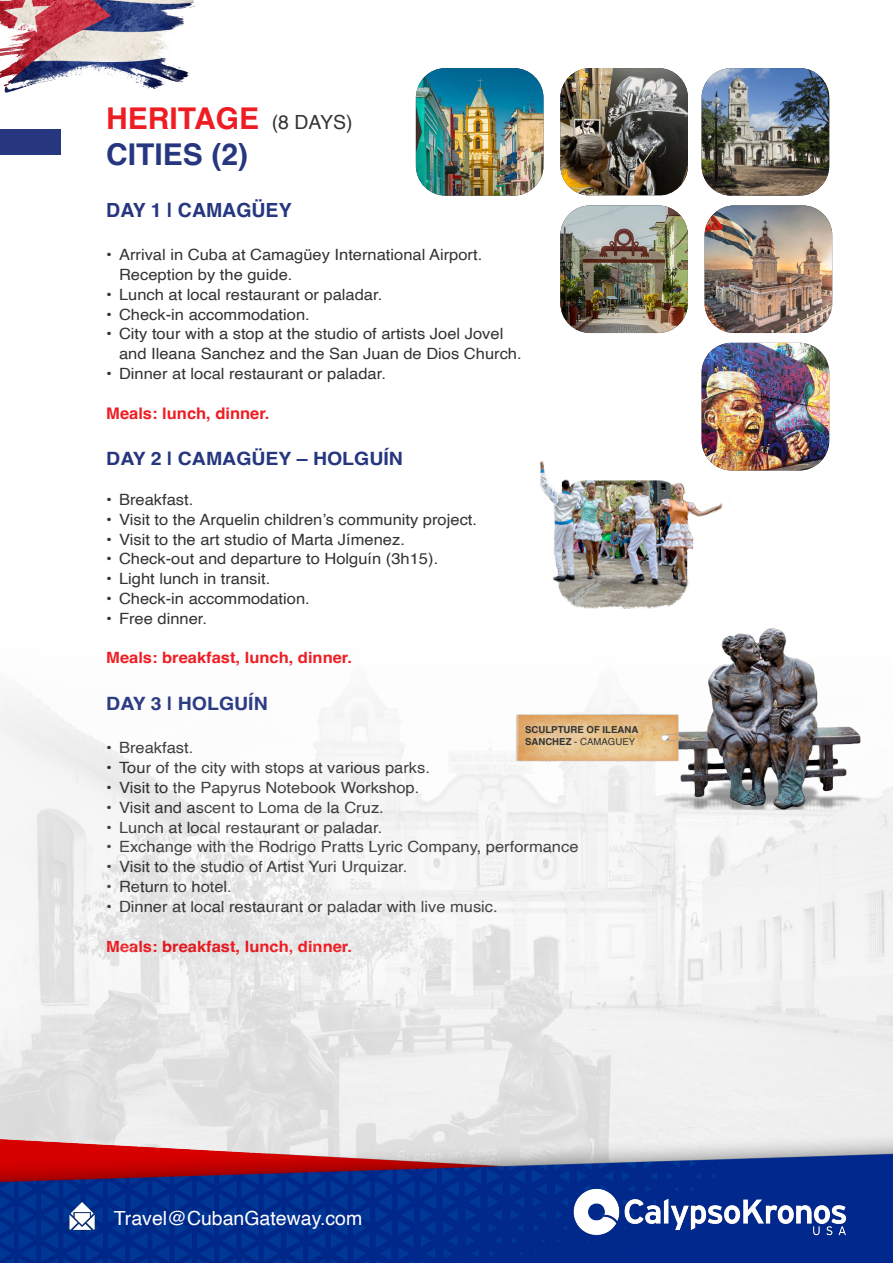
<style>
.page{position:relative;width:893px;height:1263px;background:#fff}
.page>*{position:absolute;margin:0;border:0;box-sizing:border-box;transform-origin:0 0}
.Sub_headline_16{font:700 30px "Helvetica";color:#26367f}
.Sub_headline_16-2{font:700 30px "Helvetica";color:#ee1d23}
.Sub_headline_16-3{font:19.5px "Helvetica";color:#fff}
.Sub_headline_16-4{font:700 19.5px "Helvetica";color:#26367f}
.Sub_headline_16-5{font:19.5px "Helvetica";color:#323332}
.Sub_headline_16-6{font:700 18.3px "Helvetica";color:#26367f;scale:1.06 1}
.Sub_headline_16-7{font:700 16.05px "Helvetica";color:#ee1d23}
.Sub_headline_16-8{font:15.45px "Helvetica";color:#323332;scale:1.06 1}
.Sub_headline_16-9{font:700 15.45px "Helvetica";color:#ee1d23;scale:1.06 1}
.Sub_headline_16-10{font:700 9.6px "Helvetica";color:#323332}
.Sub_headline_16-11{font:9.6px "Helvetica";color:#323332}
.s1{font-weight:700}
</style>
<div class="page">
<img style="left:0;top:700px;width:893px;height:396px">
<div style="left:0;top:129px;width:61px;height:25px;background:#26367f"></div>
<img style="left:0;top:1096px;width:893px;height:167px">
<img style="left:0;top:0;width:196px;height:93px">
<img style="left:416px;top:68px;width:127px;height:128px">
<img style="left:560px;top:68px;width:128px;height:128px">
<img style="left:560px;top:205px;width:128px;height:128px">
<img style="left:702px;top:68px;width:127px;height:128px">
<img style="left:702px;top:343px;width:127px;height:127px">
<img style="left:705px;top:205px;width:127px;height:128px">
<img style="left:664px;top:629px;width:196px;height:181px">
<img style="left:70px;top:1191px;width:30px;height:40px">
<img style="left:559px;top:1185px;width:301px;height:59px">
<img style="left:540px;top:456px;width:191px;height:153px">
<img style="left:500px;top:707px;width:200px;height:61px">
<p class="Sub_headline_16-2" style="left:106px;top:100px;width:154px">HERITAGE</p>
<p class="Sub_headline_16" style="left:106px;top:136px;width:143px">CITIES (2)</p>
<p class="Sub_headline_16-5" style="left:272px;top:107px;width:82px">(8 DAYS)</p>
<p class="Sub_headline_16-4" style="left:106px;top:198px;width:187px">DAY 1 | CAMAGÜEY</p>
<p class="Sub_headline_16-8" style="left:106px;top:243px;width:356px">• Arrival in Cuba at Camagüey International Airport.</p>
<p class="Sub_headline_16-8" style="left:119px;top:263px;width:165px">Reception by the guide.</p>
<p class="Sub_headline_16-8" style="left:106px;top:282px;width:262px">• Lunch at local restaurant or paladar.</p>
<p class="Sub_headline_16-8" style="left:106px;top:302px;width:193px">• Check-in accommodation.</p>
<p class="Sub_headline_16-8" style="left:106px;top:322px;width:376px">• City tour with a stop at the studio of artists Joel Jovel</p>
<p class="Sub_headline_16-8" style="left:119px;top:342px;width:381px">and Ileana Sanchez and the San Juan de Dios Church.</p>
<p class="Sub_headline_16-8" style="left:106px;top:362px;width:265px">• Dinner at local restaurant or paladar.</p>
<p class="Sub_headline_16-7" style="left:106px;top:403px;width:165px">Meals: lunch, dinner.</p>
<p class="Sub_headline_16-6" style="left:106px;top:448px;width:281px">DAY 2 | CAMAGÜEY – HOLGUÍN</p>
<p class="Sub_headline_16-8" style="left:106px;top:488px;width:84px">• Breakfast.</p>
<p class="Sub_headline_16-8" style="left:106px;top:507px;width:351px">• Visit to the Arquelin children’s community project.</p>
<p class="Sub_headline_16-8" style="left:106px;top:527px;width:283px">• Visit to the art studio of Marta Jímenez.</p>
<p class="Sub_headline_16-8" style="left:106px;top:547px;width:315px">• Check-out and departure to Holguín (3h15).</p>
<p class="Sub_headline_16-8" style="left:106px;top:567px;width:156px">• Light lunch in transit.</p>
<p class="Sub_headline_16-8" style="left:106px;top:587px;width:193px">• Check-in accommodation.</p>
<p class="Sub_headline_16-8" style="left:106px;top:606px;width:97px">• Free dinner.</p>
<p class="Sub_headline_16-9" style="left:106px;top:649px;width:233px">Meals: breakfast, lunch, dinner.</p>
<p class="Sub_headline_16-6" style="left:106px;top:693px;width:154px">DAY 3 | HOLGUÍN</p>
<p class="Sub_headline_16-8" style="left:106px;top:736px;width:84px">• Breakfast.</p>
<p class="Sub_headline_16-8" style="left:106px;top:756px;width:307px">• Tour of the city with stops at various parks.</p>
<p class="Sub_headline_16-8" style="left:106px;top:776px;width:297px">• Visit to the Papyrus Notebook Workshop.</p>
<p class="Sub_headline_16-8" style="left:106px;top:795px;width:263px">• Visit and ascent to Loma de la Cruz.</p>
<p class="Sub_headline_16-8" style="left:106px;top:815px;width:262px">• Lunch at local restaurant or paladar.</p>
<p class="Sub_headline_16-8" style="left:106px;top:835px;width:447px">• Exchange with the Rodrigo Pratts Lyric Company, performance</p>
<p class="Sub_headline_16-8" style="left:106px;top:855px;width:286px">• Visit to the studio of Artist Yuri Urquizar.</p>
<p class="Sub_headline_16-8" style="left:106px;top:875px;width:120px">• Return to hotel.</p>
<p class="Sub_headline_16-8" style="left:106px;top:894px;width:371px">• Dinner at local restaurant or paladar with live music.</p>
<p class="Sub_headline_16-9" style="left:106px;top:937px;width:233px">Meals: breakfast, lunch, dinner.</p>
<p class="Sub_headline_16-10" style="left:525px;top:724px;width:115px">SCULPTURE OF ILEANA</p>
<p class="Sub_headline_16-11" style="left:525px;top:734px;width:112px"><span class="s1">SANCHEZ</span> - CAMAGUEY</p>
<p class="Sub_headline_16-3" style="left:114px;top:1203px;width:250px">Travel@CubanGateway.com</p>
</div>
